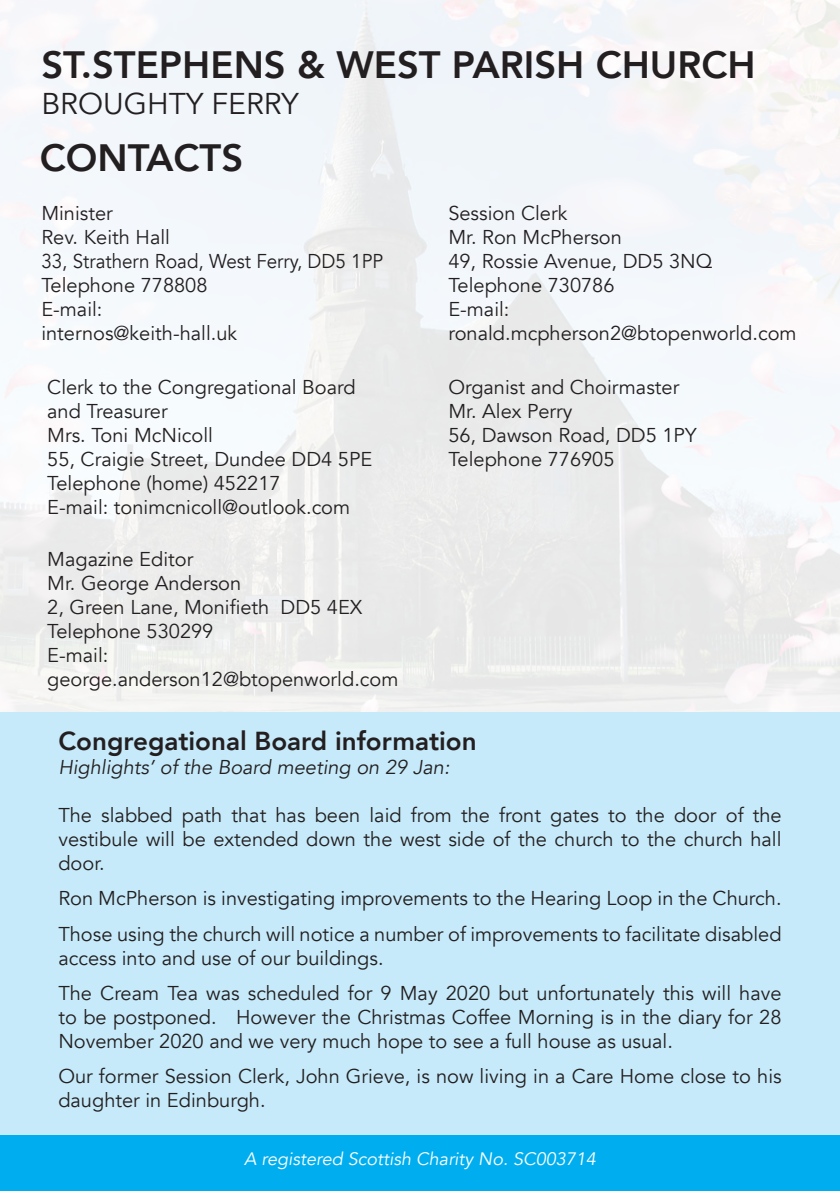
<style>
.page{position:relative;width:840px;height:1191px;background:#fff}
.page>*{position:absolute;margin:0;border:0;box-sizing:border-box;transform-origin:0 0}
.t1{font:800 38px "Avenir";color:#231f20}
.t2{font:30px "Avenir";color:#231f20}
.t3{font:800 26px "Avenir";color:#231f20}
.t4{font:20px/24px "Avenir";color:#231f20}
.t5{font:italic 20px "Avenir";color:#231f20}
.t6{font:20px "Avenir";color:#231f20;scale:.94 1}
.t7{font:italic 18px "Avenir";color:#fff}
</style>
<div class="page">
<div style="left:0;top:712px;width:839px;height:423px;background:#c6eafa"></div>
<div style="left:0;top:1135px;width:839px;height:56px;background:#00aeef"></div>
<p class="t1" style="left:41px;top:35px;width:715px">ST.STEPHENS &amp; WEST PARISH CHURCH</p>
<p class="t2" style="left:41px;top:85px;width:258px">BROUGHTY FERRY</p>
<p class="t1" style="left:40px;top:128px;width:205px">CONTACTS</p>
<p class="t4" style="left:41px;top:201px;width:73px">Minister</p>
<p class="t4" style="left:41px;top:225px;width:130px">Rev. Keith Hall</p>
<p class="t6" style="left:41px;top:249px;width:365px">33, Strathern Road, West Ferry, DD5 1PP</p>
<p class="t4" style="left:41px;top:273px;width:168px">Telephone 778808</p>
<p class="t4" style="left:41px;top:297px;width:63px">E-mail:</p>
<p class="t4" style="left:41px;top:321px;width:197px">internos@keith-hall.uk</p>
<p class="t4" style="left:47px;top:376px;width:310px">Clerk to the Congregational Board and Treasurer</p>
<p class="t4" style="left:47px;top:424px;width:167px">Mrs. Toni McNicoll</p>
<p class="t4" style="left:47px;top:448px;width:326px">55, Craigie Street, Dundee DD4 5PE</p>
<p class="t4" style="left:47px;top:472px;width:235px">Telephone (home) 452217</p>
<p class="t4" style="left:47px;top:496px;width:304px">E-mail: tonimcnicoll@outlook.com</p>
<p class="t4" style="left:47px;top:547px;width:147px">Magazine Editor</p>
<p class="t4" style="left:47px;top:571px;width:195px">Mr. George Anderson</p>
<p class="t4" style="left:47px;top:595px;width:316px">2, Green Lane, Monifieth DD5 4EX</p>
<p class="t4" style="left:47px;top:619px;width:168px">Telephone 530299</p>
<p class="t4" style="left:47px;top:643px;width:63px">E-mail:</p>
<p class="t4" style="left:47px;top:667px;width:352px">george.anderson12@btopenworld.com</p>
<p class="t4" style="left:448px;top:201px;width:120px">Session Clerk</p>
<p class="t4" style="left:448px;top:225px;width:175px">Mr. Ron McPherson</p>
<p class="t4" style="left:448px;top:249px;width:265px">49, Rossie Avenue, DD5 3NQ</p>
<p class="t4" style="left:448px;top:273px;width:168px">Telephone 730786</p>
<p class="t4" style="left:448px;top:297px;width:63px">E-mail:</p>
<p class="t4" style="left:448px;top:321px;width:349px">ronald.mcpherson2@btopenworld.com</p>
<p class="t4" style="left:448px;top:376px;width:232px">Organist and Choirmaster</p>
<p class="t4" style="left:448px;top:400px;width:126px">Mr. Alex Perry</p>
<p class="t4" style="left:448px;top:424px;width:249px">56, Dawson Road, DD5 1PY</p>
<p class="t4" style="left:448px;top:448px;width:168px">Telephone 776905</p>
<p class="t3" style="left:58px;top:720px;width:419px">Congregational Board information</p>
<p class="t5" style="left:58px;top:755px;width:392px">Highlights’ of the Board meeting on 29 Jan:</p>
<p class="t4" style="left:58px;top:803px;width:724px;text-align:justify">The slabbed path that has been laid from the front gates to the door of the vestibule will be extended down the west side of the church to the church hall door.</p>
<p class="t4" style="left:58px;top:886px;width:724px">Ron McPherson is investigating improvements to the Hearing Loop in the Church.</p>
<p class="t4" style="left:58px;top:922px;width:724px">Those using the church will notice a number of improvements to facilitate disabled access into and use of our buildings.</p>
<p class="t4" style="left:58px;top:981px;width:724px;text-align:justify">The Cream Tea was scheduled for 9 May 2020 but unfortunately this will have to be postponed. However the Christmas Coffee Morning is in the diary for 28<br>November 2020 and we very much hope to see a full house as usual.</p>
<p class="t4" style="left:58px;top:1064px;width:724px">Our former Session Clerk, John Grieve, is now living in a Care Home close to his daughter in Edinburgh.</p>
<p class="t7" style="left:244px;top:1148px;width:353px">A registered Scottish Charity No. SC003714</p>
</div>
